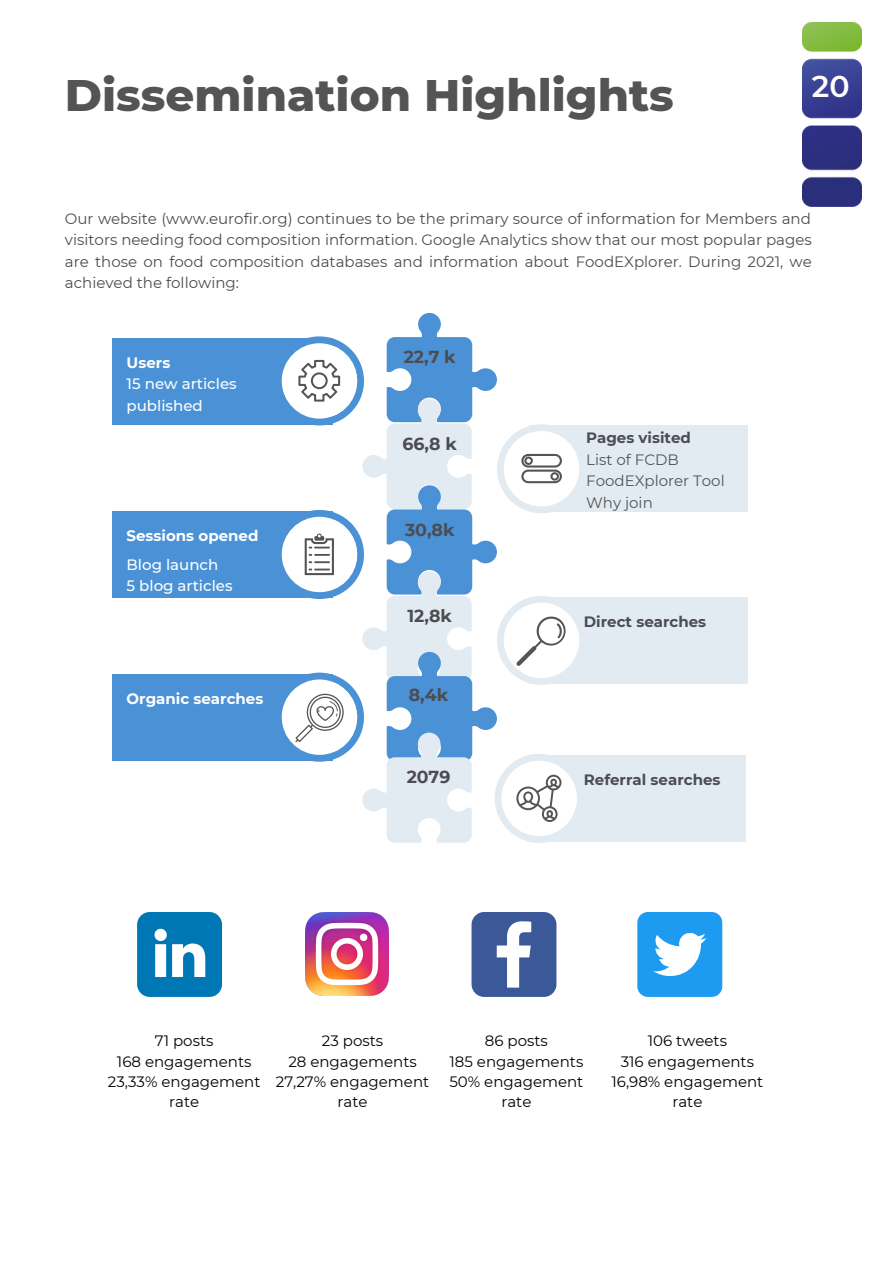
<style>
.page{position:relative;width:894px;height:1264px;background:#fff}
.page>*{position:absolute;margin:0;border:0;box-sizing:border-box;transform-origin:0 0}
.t1{font:800 45px "Montserrat";color:#545454}
.t2{font:600 30px "Montserrat";color:#fff}
.t3{font:700 17.25px "Montserrat";color:#4c4d53}
.t4{font:15px/21.5px "Montserrat";color:#4c4d53;text-align:justify}
.t5{font:15px/20.2px "Montserrat";color:#000;text-align:center}
.t6{font:500 15px/21.5px "Montserrat";color:#fff}
.t7{font:700 15px "Montserrat";color:#4c4d53}
.t8{font:700 15px "Montserrat";color:#fff}
.t9{font:15px/21.5px "Montserrat";color:#545454}
</style>
<div class="page">
<img style="left:802px;top:22px;width:58px;height:184px">
<svg style="left:137px;top:912px;width:85px;height:84px"></svg>
<img style="left:305px;top:912px;width:83px;height:83px">
<svg style="left:471px;top:912px;width:85px;height:84px"></svg>
<div style="left:637px;top:912px;width:85px;height:84px;background:#1d9bf0;border-radius:11px"></div>
<svg style="left:653px;top:932px;width:53px;height:44px"></svg>
<div style="left:529px;top:425px;width:218px;height:87px;background:#e3ebf2"></div>
<div style="left:112px;top:337px;width:220px;height:87px;background:#4a91d6"></div>
<div style="left:112px;top:511px;width:220px;height:87px;background:#4a91d6"></div>
<div style="left:529px;top:597px;width:218px;height:86px;background:#e3ebf2"></div>
<div style="left:112px;top:674px;width:220px;height:86px;background:#4a91d6"></div>
<div style="left:526px;top:755px;width:219px;height:86px;background:#e3ebf2"></div>
<svg style="left:275px;top:313px;width:311px;height:529px"></svg>
<h1 class="t1" style="left:65px;top:67px;width:610px">Dissemination Highlights</h1>
<h2 class="t2" style="left:811px;top:68px;width:39px">20</h2>
<p class="t4" style="left:65px;top:208px;width:748px">Our website (www.eurofir.org) continues to be the primary source of information for Members and visitors needing food composition information. Google Analytics show that our most popular pages are those on food composition databases and information about FoodEXplorer. During 2021, we achieved the following:</p>
<p class="t8" style="left:126px;top:353px;width:45px">Users</p>
<p class="t6" style="left:126px;top:373px;width:112px">15 new articles published</p>
<p class="t8" style="left:126px;top:527px;width:133px">Sessions opened</p>
<p class="t6" style="left:126px;top:553px;width:107px">Blog launch<br>5 blog articles</p>
<p class="t8" style="left:126px;top:689px;width:138px">Organic searches</p>
<p class="t3" style="left:403px;top:347px;width:54px">22,7 k</p>
<p class="t3" style="left:402px;top:433px;width:56px">66,8 k</p>
<p class="t3" style="left:405px;top:519px;width:51px">30,8k</p>
<p class="t3" style="left:407px;top:605px;width:46px">12,8k</p>
<p class="t3" style="left:409px;top:684px;width:41px">8,4k</p>
<p class="t3" style="left:406px;top:766px;width:45px">2079</p>
<p class="t7" style="left:586px;top:428px;width:106px">Pages visited</p>
<p class="t9" style="left:586px;top:449px;width:140px">List of FCDB<br>FoodEXplorer Tool<br>Why join</p>
<p class="t7" style="left:583px;top:612px;width:124px">Direct searches</p>
<p class="t7" style="left:583px;top:770px;width:138px">Referral searches</p>
<p class="t5" style="left:108px;top:1030px;width:154px">71 posts<br>168 engagements<br>23,33% engagement rate</p>
<p class="t5" style="left:276px;top:1030px;width:155px">23 posts<br>28 engagements<br>27,27% engagement rate</p>
<p class="t5" style="left:449px;top:1030px;width:135px">86 posts<br>185 engagements<br>50% engagement rate</p>
<p class="t5" style="left:611px;top:1030px;width:153px">106 tweets<br>316 engagements<br>16,98% engagement rate</p>
</div>
